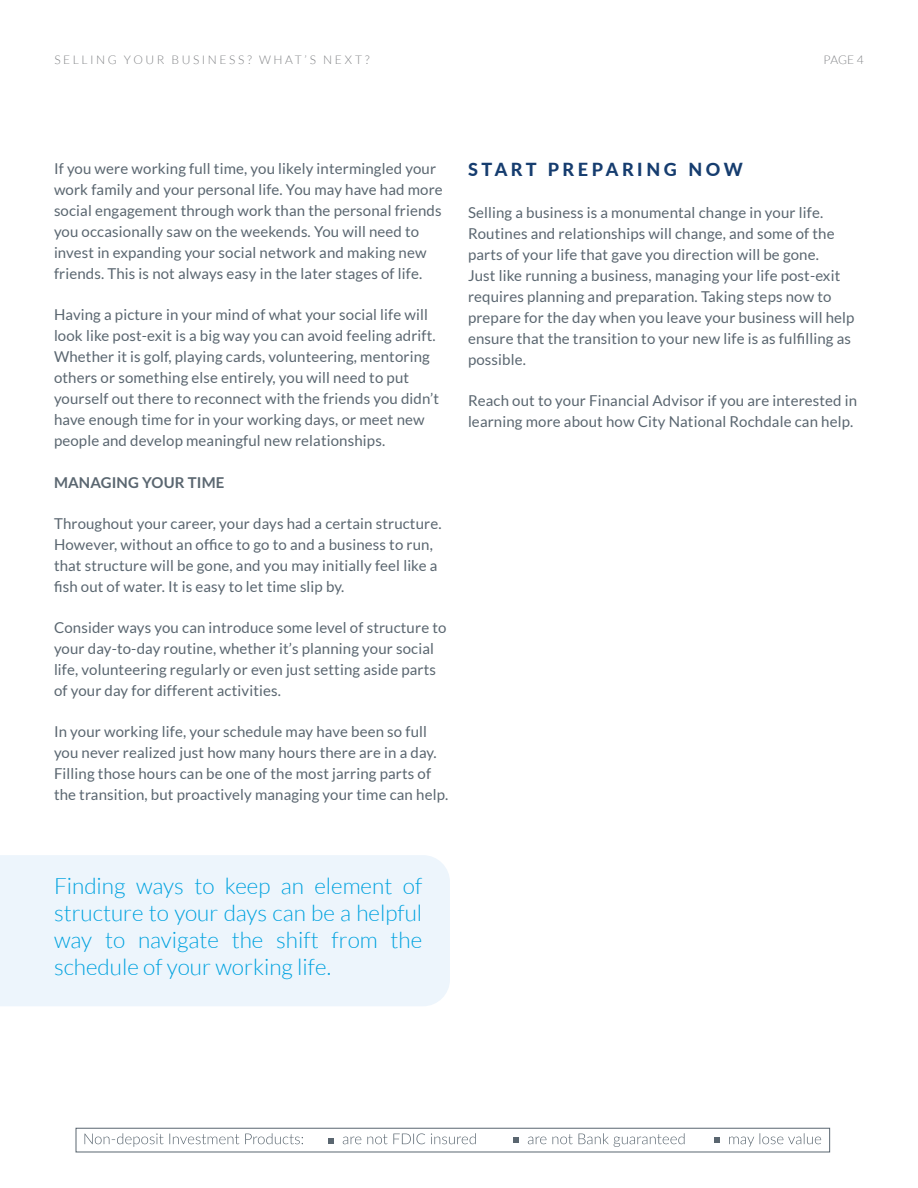
<style>
.page{position:relative;width:918px;height:1188px;background:#fff}
.page>*{position:absolute;margin:0;border:0;box-sizing:border-box;transform-origin:0 0}
.Call_Out_Cyan_18{font:300 22.5px/27px "Lato";color:#00a2df;text-align:justify}
.t1{font:800 18px "Lato";letter-spacing:.2em;color:#163d6f}
.Body_Copy_10_Grey{font:15px/21px "Lato";letter-spacing:.01em;color:#5a6670}
.Body_Copy_10_Grey-2{font:700 15px "Lato";letter-spacing:.01em;color:#5a6670}
.Body{font:300 12px "Lato";letter-spacing:.215em;color:#808285}
</style>
<div class="page">
<svg style="left:85px;top:1133px;width:736px;height:14px"></svg>
<div style="left:76px;top:1128px;width:754px;height:24px;border:1px solid #5a6670"></div>
<div style="left:0;top:855px;width:450px;height:151px;background:#edf5fc"></div>
<p class="Body" style="left:54px;top:53px;width:317px">SELLING YOUR BUSINESS? WHAT’S NEXT?</p>
<p class="Body" style="left:824px;top:53px;width:42px">PAGE 4</p>
<p class="Body_Copy_10_Grey" style="left:54px;top:158px;width:390px">If you were working full time, you likely intermingled your work family and your personal life. You may have had more social engagement through work than the personal friends you occasionally saw on the weekends. You will need to invest in expanding your social network and making new friends. This is not always easy in the later stages of life.</p>
<p class="Body_Copy_10_Grey" style="left:54px;top:304px;width:386px">Having a picture in your mind of what your social life will look like post-exit is a big way you can avoid feeling adrift.<br>Whether it is golf, playing cards, volunteering, mentoring others or something else entirely, you will need to put yourself out there to reconnect with the friends you didn’t have enough time for in your working days, or meet new people and develop meaningful new relationships.</p>
<p class="Body_Copy_10_Grey-2" style="left:54px;top:474px;width:172px">MANAGING YOUR TIME</p>
<p class="Body_Copy_10_Grey" style="left:54px;top:513px;width:389px">Throughout your career, your days had a certain structure.<br>However, without an office to go to and a business to run, that structure will be gone, and you may initially feel like a fish out of water. It is easy to let time slip by.</p>
<p class="Body_Copy_10_Grey" style="left:54px;top:617px;width:394px">Consider ways you can introduce some level of structure to your day-to-day routine, whether it’s planning your social life, volunteering regularly or even just setting aside parts of your day for different activities.</p>
<p class="Body_Copy_10_Grey" style="left:54px;top:721px;width:396px">In your working life, your schedule may have been so full you never realized just how many hours there are in a day.<br>Filling those hours can be one of the most jarring parts of the transition, but proactively managing your time can help.</p>
<h3 class="t1" style="left:468px;top:157px;width:276px">START PREPARING NOW</h3>
<p class="Body_Copy_10_Grey" style="left:468px;top:202px;width:388px">Selling a business is a monumental change in your life.<br>Routines and relationships will change, and some of the parts of your life that gave you direction will be gone.<br>Just like running a business, managing your life post-exit requires planning and preparation. Taking steps now to prepare for the day when you leave your business will help ensure that the transition to your new life is as fulfilling as possible.</p>
<p class="Body_Copy_10_Grey" style="left:468px;top:390px;width:391px">Reach out to your Financial Advisor if you are interested in learning more about how City National Rochdale can help.</p>
<p class="Call_Out_Cyan_18" style="left:54px;top:873px;width:370px">Finding ways to keep an element of structure to your days can be a helpful way to navigate the shift from the schedule of your working life.</p>
</div>
